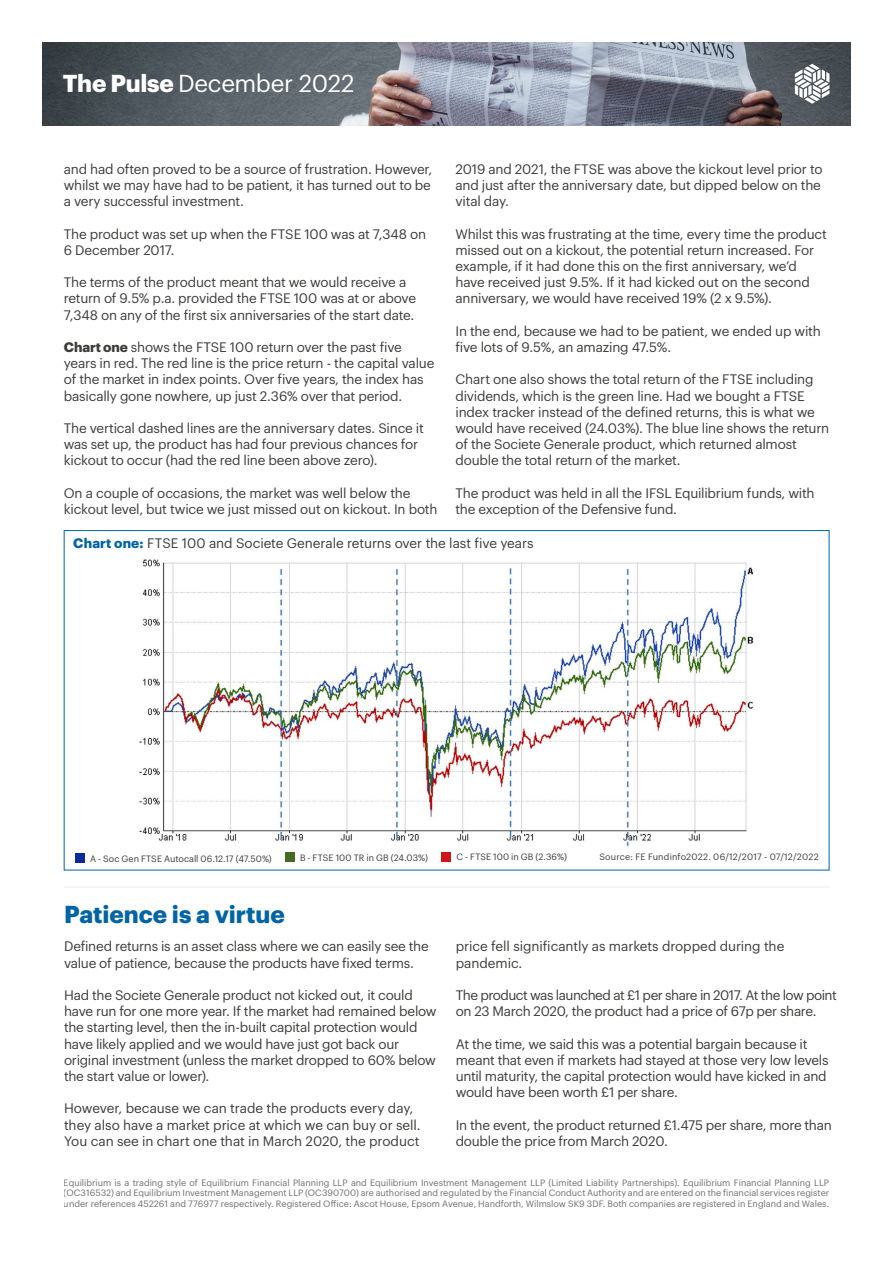
<style>
.page{position:relative;width:893px;height:1263px;background:#fff}
.page>*{position:absolute;margin:0;border:0;box-sizing:border-box;transform-origin:0 0}
.t1{font:24px "Graphik";letter-spacing:-.015em;color:#fff}
.t2{font:700 24px "Graphik";color:#0064a5}
.t3{font:13.5px/16.2px "Graphik";letter-spacing:-.015em;color:#3c3c3b}
.t4{font:13.5px/16.2px "Graphik";letter-spacing:-.035em;color:#3c3c3b}
.t5{font:9px/10.8px "Graphik";color:#706f6f;text-align:justify}
.t6{font:9px "Graphik";letter-spacing:.01em;color:#3c3c3b}
.s1{font-weight:700}
.s2{font-weight:700;color:#0064a5}
</style>
<div class="page">
<hr style="left:64px;top:887px;width:765px;height:1px;background:#ededed">
<img style="left:43px;top:43px;width:807px;height:82px">
<svg style="left:795px;top:64px;width:34px;height:40px"></svg>
<img style="left:139px;top:559px;width:615px;height:288px">
<div style="left:75px;top:853px;width:10px;height:10px;background:#0d2a9a"></div>
<div style="left:285px;top:852px;width:10px;height:10px;background:#436b22"></div>
<div style="left:441px;top:852px;width:10px;height:10px;background:#d01518"></div>
<h1 class="t1" style="left:63px;top:66px;width:293px"><span class="s1">The Pulse</span> December 2022</h1>
<p class="t3" style="left:64px;top:160px;width:370px;text-align:justify">and had often proved to be a source of frustration. However, whilst we may have had to be patient, it has turned out to be a very successful investment.</p>
<p class="t3" style="left:64px;top:224px;width:364px">The product was set up when the FTSE 100 was at 7,348 on<br>6 December 2017.</p>
<p class="t3" style="left:64px;top:273px;width:354px">The terms of the product meant that we would receive a return of 9.5% p.a. provided the FTSE 100 was at or above<br>7,348 on any of the first six anniversaries of the start date.</p>
<p class="t3" style="left:64px;top:338px;width:372px"><span class="s1">Chart one</span> shows the FTSE 100 return over the past five years in red. The red line is the price return - the capital value of the market in index points. Over five years, the index has basically gone nowhere, up just 2.36% over that period.</p>
<p class="t3" style="left:64px;top:419px;width:362px">The vertical dashed lines are the anniversary dates. Since it was set up, the product has had four previous chances for kickout to occur (had the red line been above zero).</p>
<p class="t3" style="left:64px;top:484px;width:375px">On a couple of occasions, the market was well below the kickout level, but twice we just missed out on kickout. In both</p>
<p class="t3" style="left:455px;top:160px;width:369px">2019 and 2021, the FTSE was above the kickout level prior to and just after the anniversary date, but dipped below on the vital day.</p>
<p class="t3" style="left:455px;top:224px;width:373px">Whilst this was frustrating at the time, every time the product missed out on a kickout, the potential return increased. For example, if it had done this on the first anniversary, we’d have received just 9.5%. If it had kicked out on the second anniversary, we would have received 19% (2 x 9.5%).</p>
<p class="t3" style="left:455px;top:322px;width:367px">In the end, because we had to be patient, we ended up with five lots of 9.5%, an amazing 47.5%.</p>
<p class="t3" style="left:455px;top:370px;width:375px">Chart one also shows the total return of the FTSE including dividends, which is the green line. Had we bought a FTSE index tracker instead of the defined returns, this is what we would have received (24.03%). The blue line shows the return of the Societe Generale product, which returned almost double the total return of the market.</p>
<p class="t3" style="left:455px;top:484px;width:361px">The product was held in all the IFSL Equilibrium funds, with the exception of the Defensive fund.</p>
<p class="t3" style="left:73px;top:534px;width:462px"><span class="s2">Chart one:</span> FTSE 100 and Societe Generale returns over the last five years</p>
<p class="t6" style="left:90px;top:851px;width:183px">A - Soc Gen FTSE Autocall 06.12.17 (47.50%)</p>
<p class="t6" style="left:300px;top:851px;width:129px">B - FTSE 100 TR in GB (24.03%)</p>
<p class="t6" style="left:457px;top:850px;width:112px">C - FTSE 100 in GB (2.36%)</p>
<p class="t6" style="left:599px;top:850px;width:221px">Source: FE Fundinfo2022. 06/12/2017 - 07/12/2022</p>
<h1 class="t2" style="left:64px;top:896px;width:222px">Patience is a virtue</h1>
<p class="t3" style="left:456px;top:937px;width:330px">price fell significantly as markets dropped during the pandemic.</p>
<p class="t4" style="left:456px;top:986px;width:383px">The product was launched at £1 per share in 2017. At the low point on 23 March 2020, the product had a price of 67p per share.</p>
<p class="t3" style="left:456px;top:1034px;width:374px">At the time, we said this was a potential bargain because it meant that even if markets had stayed at those very low levels until maturity, the capital protection would have kicked in and would have been worth £1 per share.</p>
<p class="t3" style="left:456px;top:1115px;width:378px">In the event, the product returned £1.475 per share, more than double the price from March 2020.</p>
<p class="t5" style="left:64px;top:1176px;width:767px">Equilibrium is a trading style of Equilibrium Financial Planning LLP and Equilibrium Investment Management LLP (Limited Liability Partnerships). Equilibrium Financial Planning LLP (OC316532) and Equilibrium Investment Management LLP (OC390700) are authorised and regulated by the Financial Conduct Authority and are entered on the financial services register under references 452261 and 776977 respectively. Registered Office: Ascot House, Epsom Avenue, Handforth, Wilmslow SK9 3DF. Both companies are registered in England and Wales.</p>
<p class="t3" style="left:64px;top:937px;width:366px">Defined returns is an asset class where we can easily see the value of patience, because the products have fixed terms.</p>
<p class="t3" style="left:64px;top:986px;width:374px">Had the Societe Generale product not kicked out, it could have run for one more year. If the market had remained below the starting level, then the in-built capital protection would have likely applied and we would have just got back our original investment (unless the market dropped to 60% below the start value or lower).</p>
<p class="t3" style="left:64px;top:1099px;width:358px">However, because we can trade the products every day, they also have a market price at which we can buy or sell.<br>You can see in chart one that in March 2020, the product</p>
</div>
